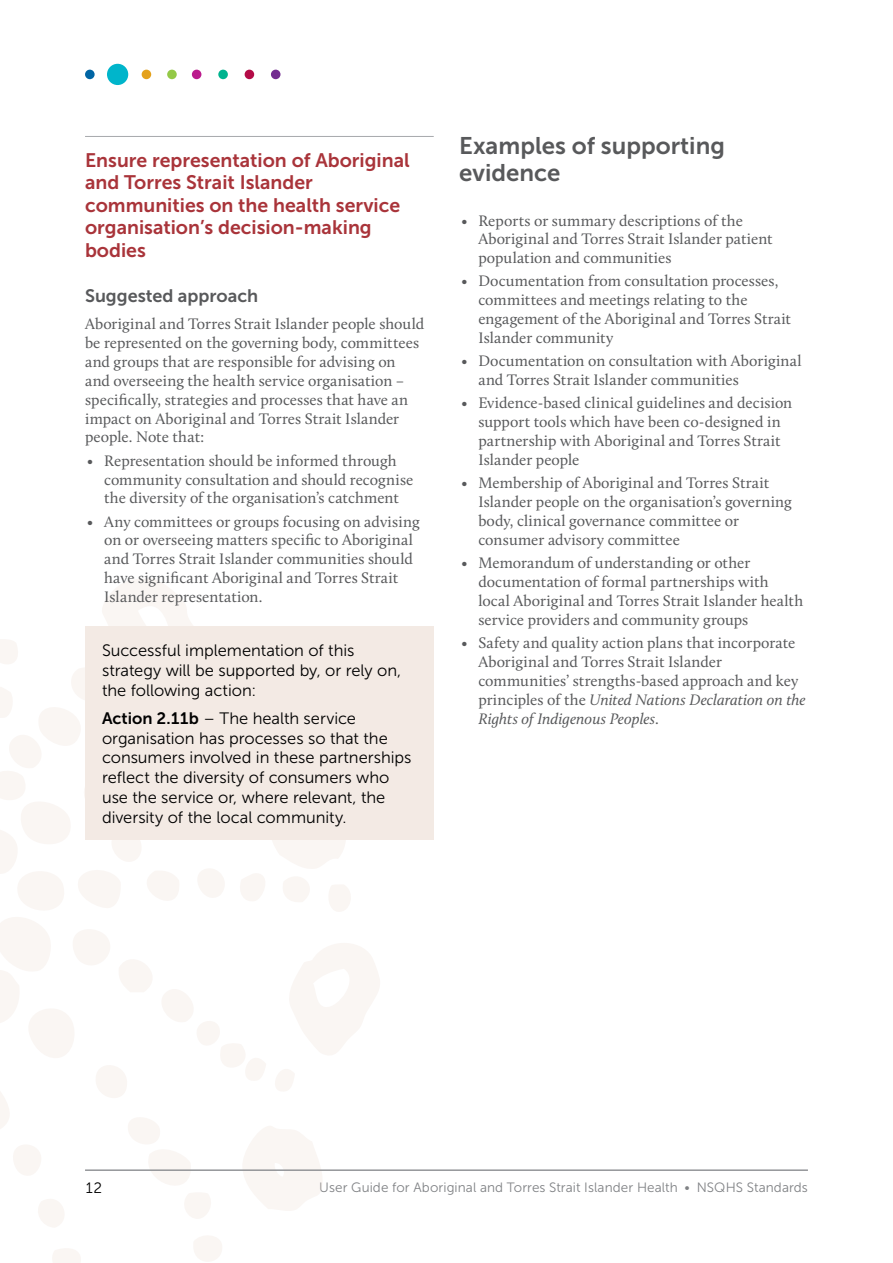
<style>
.page{position:relative;width:893px;height:1263px;background:#fff}
.page>*{position:absolute;margin:0;border:0;box-sizing:border-box;transform-origin:0 0}
.Heading_2{font:24px/27px "Museo Sans 700";color:#58595b}
.Heading_3a_suggested{font:19.5px/22.5px "Museo Sans 700";color:#a9343a}
.Heading_4{font:18px "Museo Sans 700";color:#58595b}
.BoxText{font:16.5px/19.8px "Museo Sans 300";color:#000}
.NormalBeforeBullet{font:15.75px/18.9px "Calluna";color:#58595b}
.t1{font:15px "Museo Sans 300";color:#000}
.t2{font:13.5px "Museo Sans 300";letter-spacing:.005em;color:#808285}
.s1{font-family:"Museo Sans 700"}
.s2{font-style:italic}
</style>
<div class="page">
<svg style="left:0;top:579px;width:381px;height:684px"></svg>
<div style="left:85px;top:70px;width:10px;height:9px;background:#0065a4;border-radius:50%"></div>
<div style="left:218px;top:70px;width:10px;height:9px;background:#00b48f;border-radius:50%"></div>
<div style="left:192px;top:70px;width:9px;height:9px;background:#bb1b8d;border-radius:50%"></div>
<div style="left:245px;top:70px;width:9px;height:9px;background:#b40b47;border-radius:50%"></div>
<div style="left:271px;top:70px;width:9px;height:9px;background:#732b90;border-radius:50%"></div>
<div style="left:167px;top:70px;width:10px;height:9px;background:#94c947;border-radius:50%"></div>
<div style="left:142px;top:70px;width:9px;height:9px;background:#e4a11b;border-radius:50%"></div>
<div style="left:107px;top:64px;width:21px;height:21px;background:#00b5cb;border-radius:50%"></div>
<hr style="left:85px;top:1169px;width:723px;height:2px;background:#939598">
<hr style="left:85px;top:136px;width:349px;height:1px;background:#a7a9ac">
<div style="left:85px;top:627px;width:349px;height:213px;background:#f3eae4"></div>
<h3 class="Heading_3a_suggested" style="left:85px;top:149px;width:326px">Ensure representation of Aboriginal and Torres Strait Islander communities on the health service organisation’s decision-making bodies</h3>
<h4 class="Heading_4" style="left:85px;top:285px;width:175px">Suggested approach</h4>
<p class="NormalBeforeBullet" style="left:85px;top:314px;width:341px">Aboriginal and Torres Strait Islander people should be represented on the governing body, committees and groups that are responsible for advising on and overseeing the health service organisation – specifically, strategies and processes that have an impact on Aboriginal and Torres Strait Islander people. Note that:</p>
<p class="NormalBeforeBullet" style="left:104px;top:451px;width:311px;text-indent:-17px">• Representation should be informed through community consultation and should recognise the diversity of the organisation’s catchment</p>
<p class="NormalBeforeBullet" style="left:104px;top:512px;width:317px;text-indent:-17px">• Any committees or groups focusing on advising on or overseeing matters specific to Aboriginal and Torres Strait Islander communities should have significant Aboriginal and Torres Strait Islander representation.</p>
<p class="BoxText" style="left:102px;top:640px;width:301px">Successful implementation of this strategy will be supported by, or rely on, the following action:</p>
<p class="BoxText" style="left:102px;top:708px;width:311px"><span class="s1">Action 2.11b</span> – The health service organisation has processes so that the consumers involved in these partnerships reflect the diversity of consumers who use the service or, where relevant, the diversity of the local community.</p>
<h2 class="Heading_2" style="left:459px;top:132px;width:267px">Examples of supporting evidence</h2>
<p class="NormalBeforeBullet" style="left:478px;top:211px;width:296px;text-indent:-17px">• Reports or summary descriptions of the<br>Aboriginal and Torres Strait Islander patient population and communities</p>
<p class="NormalBeforeBullet" style="left:478px;top:272px;width:314px;text-indent:-17px">• Documentation from consultation processes, committees and meetings relating to the engagement of the Aboriginal and Torres Strait Islander community</p>
<p class="NormalBeforeBullet" style="left:478px;top:351px;width:325px;text-indent:-17px">• Documentation on consultation with Aboriginal and Torres Strait Islander communities</p>
<p class="NormalBeforeBullet" style="left:478px;top:393px;width:315px;text-indent:-17px">• Evidence-based clinical guidelines and decision support tools which have been co-designed in partnership with Aboriginal and Torres Strait Islander people</p>
<p class="NormalBeforeBullet" style="left:478px;top:473px;width:315px;text-indent:-17px">• Membership of Aboriginal and Torres Strait Islander people on the organisation’s governing body, clinical governance committee or consumer advisory committee</p>
<p class="NormalBeforeBullet" style="left:478px;top:553px;width:326px;text-indent:-17px">• Memorandum of understanding or other documentation of formal partnerships with local Aboriginal and Torres Strait Islander health service providers and community groups</p>
<p class="NormalBeforeBullet" style="left:478px;top:633px;width:329px;text-indent:-17px">• Safety and quality action plans that incorporate Aboriginal and Torres Strait Islander communities’ strengths-based approach and key principles of the <span class="s2">United Nations Declaration on the Rights of Indigenous Peoples</span>.</p>
<p class="t1" style="left:85px;top:1180px;width:18px">12</p>
<p class="t2" style="left:319px;top:1180px;width:490px">User Guide for Aboriginal and Torres Strait Islander Health • NSQHS Standards</p>
</div>
